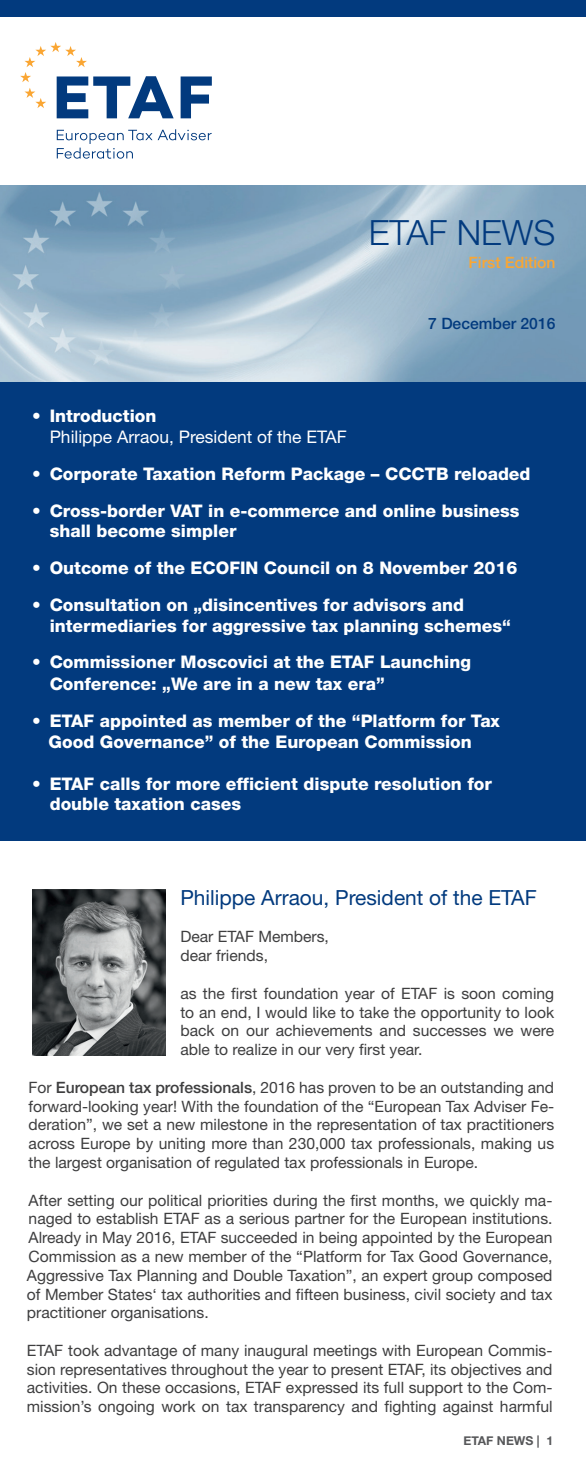
<style>
.page{position:relative;width:586px;height:1474px;background:#fff}
.page>*{position:absolute;margin:0;border:0;box-sizing:border-box;transform-origin:0 0}
.t1{font:300 34.82px "Helvetica Neue";color:#023a7e}
.t2{font:20.82px "Helvetica Neue";color:#023a7e}
.t3{font:800 17.32px/20.8px "Helvetica Neue";color:#fff}
.t4{font:17.32px/20.8px "Helvetica Neue";color:#fff}
.t5{font:15.58px/18.7px "Helvetica Neue";color:#3e3e3f;text-align:justify}
.t6{font:500 15.58px "Helvetica Neue";color:#023a7e}
.t7{font:500 15.58px "Helvetica Neue";color:#faa633}
.t8{font:700 12.25px "Helvetica Neue";color:#57585a}
.s1{font-weight:300}
.s2{font-weight:800}
.s3{font-weight:500}
</style>
<div class="page">
<img style="left:0;top:185px;width:585px;height:197px">
<div style="left:0;top:0;width:585px;height:16px;background:#023a7e"></div>
<svg style="left:20px;top:42px;width:153px;height:76px"></svg>
<svg style="left:180px;top:76px;width:32px;height:42px"></svg>
<svg style="left:57px;top:129px;width:154px;height:30px"></svg>
<div style="left:0;top:382px;width:585px;height:458px;background:#023a7e"></div>
<img style="left:32px;top:889px;width:133px;height:166px">
<h1 class="t1" style="left:368px;top:211px;width:188px">ETAF NEWS</h1>
<p class="t7" style="left:468px;top:253px;width:88px">First Edition</p>
<p class="t6" style="left:428px;top:314px;width:129px">7 December 2016</p>
<p class="t4" style="left:50px;top:405px;width:298px;text-indent:-18px"><span class="s1">•</span> <span class="s2">Introduction<br></span>Philippe Arraou, President of the ETAF</p>
<p class="t3" style="left:32px;top:463px;width:499px"><span class="s1">•</span> Corporate Taxation Reform Package – CCCTB reloaded</p>
<p class="t3" style="left:50px;top:500px;width:471px;text-indent:-18px"><span class="s1">•</span> Cross-border VAT in e-commerce and online business shall become simpler</p>
<p class="t3" style="left:32px;top:557px;width:486px"><span class="s1">•</span> Outcome of the ECOFIN Council on 8 November 2016</p>
<p class="t3" style="left:50px;top:594px;width:462px;text-indent:-18px"><span class="s1">•</span> Consultation on „disincentives for advisors and intermediaries for aggressive tax planning schemes“</p>
<p class="t3" style="left:50px;top:651px;width:422px;line-height:22.1px;text-indent:-18px"><span class="s1">•</span> Commissioner Moscovici at the ETAF Launching<br>Conference: „We are in a new tax era”</p>
<p class="t3" style="left:49px;top:710px;width:452px;text-indent:-16px"><span class="s1">•</span> ETAF appointed as member of the “Platform for Tax<br>Good Governance” of the European Commission</p>
<p class="t3" style="left:50px;top:773px;width:443px;text-indent:-18px">• ETAF calls for more efficient dispute resolution for double taxation cases</p>
<h2 class="t2" style="left:180px;top:885px;width:358px">Philippe Arraou, President of the ETAF</h2>
<p class="t5" style="left:180px;top:927px;width:150px">Dear ETAF Members, dear friends,</p>
<p class="t5" style="left:180px;top:983px;width:375px">as the first foundation year of ETAF is soon coming to an end, I would like to take the opportunity to look back on our achievements and successes we were able to realize in our very first year.</p>
<p class="t5" style="left:29px;top:1077px;width:527px">For <span class="s3">European tax professionals</span>, 2016 has proven to be an outstanding and forward-looking year! With the foundation of the “European Tax Adviser Fe&shy;deration”, we set a new milestone in the representation of tax practitioners across Europe by uniting more than 230,000 tax professionals, making us the largest organisation of regulated tax professionals in Europe.</p>
<p class="t5" style="left:27px;top:1190px;width:527px">After setting our political priorities during the first months, we quickly ma&shy;naged to establish ETAF as a serious partner for the European institutions.<br>Already in May 2016, ETAF succeeded in being appointed by the European Commission as a new member of the “Platform for Tax Good Governance, Aggressive Tax Planning and Double Taxation”, an expert group composed of Member States‘ tax authorities and fifteen business, civil society and tax practitioner organisations.</p>
<p class="t5" style="left:27px;top:1340px;width:527px">ETAF took advantage of many inaugural meetings with European Commis&shy;sion representatives throughout the year to present ETAF, its objectives and activities. On these occasions, ETAF expressed its full support to the Com&shy;mission’s ongoing work on tax transparency and fighting against harmful</p>
<p class="t8" style="left:463px;top:1432px;width:91px">ETAF NEWS | 1</p>
</div>
